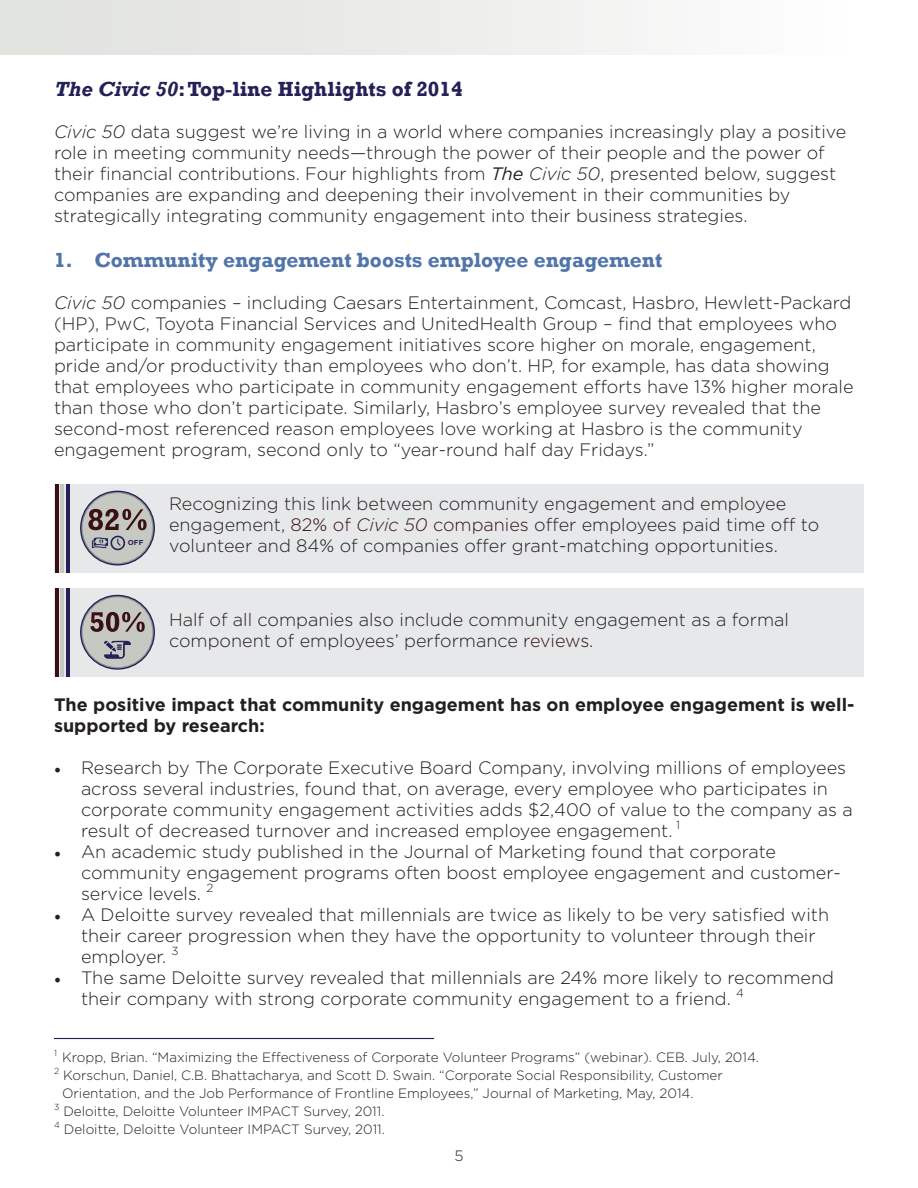
<style>
.page{position:relative;width:918px;height:1188px;background:#fff}
.page>*{position:absolute;margin:0;border:0;box-sizing:border-box;transform-origin:0 0}
.t1{font:700 21px "Rockwell";color:#5175ab}
.t2{font:700 21px "Rockwell";color:#242058}
.t3{font:300 18px/21px "Gotham";color:#231f20}
.t4{font:700 18px/21px "Gotham";color:#231f20}
.t5{font:300 15px "Gotham";color:#231f20}
.t6{font:300 13.5px "Gotham";color:#231f20}
.t7{font:700 7.2px "Gotham";color:#242058}
.s1{font-style:italic}
.s2{font-weight:400;font-style:italic}
.s3{color:#391115}
.s4{font-style:italic;color:#391115}
.s5{font-family:"Minion Pro";font-weight:400}
</style>
<div class="page">
<div style="left:55px;top:484px;width:809px;height:88px;background:#e0e3e4"></div>
<div style="left:55px;top:588px;width:809px;height:88px;background:#e0e3e4"></div>
<hr style="left:54px;top:1038px;width:380px;height:1px;background:#242058">
<hr style="left:55px;top:484px;width:4px;height:88px;background:#391115">
<hr style="left:60px;top:484px;width:4px;height:88px;background:#c6c9c2">
<hr style="left:66px;top:484px;width:4px;height:88px;background:#242058">
<hr style="left:55px;top:588px;width:4px;height:88px;background:#391115">
<hr style="left:60px;top:588px;width:4px;height:88px;background:#c6c9c2">
<hr style="left:66px;top:588px;width:4px;height:88px;background:#242058">
<svg style="left:81px;top:595px;width:73px;height:74px"></svg>
<div style="left:80px;top:595px;width:75px;height:75px;border:1px solid #242058;border-radius:50%"></div>
<div style="left:83px;top:597px;width:69px;height:70px;background:#c6c9c2;border-radius:50%"></div>
<svg style="left:104px;top:641px;width:27px;height:18px"></svg>
<svg style="left:90px;top:612px;width:55px;height:20px"></svg>
<svg style="left:81px;top:491px;width:73px;height:74px"></svg>
<div style="left:80px;top:491px;width:75px;height:75px;border:1px solid #242058;border-radius:50%"></div>
<div style="left:83px;top:493px;width:69px;height:70px;background:#c6c9c2;border-radius:50%"></div>
<svg style="left:92px;top:536px;width:33px;height:14px"></svg>
<svg style="left:88px;top:509px;width:59px;height:21px"></svg>
<div style="left:0;top:0;width:918px;height:55px;background:linear-gradient(to right,#dee0dc,#fff)"></div>
<p class="t2" style="left:54px;top:76px;width:410px"><span class="s1">The Civic 50</span>: Top-line Highlights of 2014</p>
<p class="t3" style="left:54px;top:120px;width:794px"><span class="s1">Civic 50</span> data suggest we’re living in a world where companies increasingly play a positive role in meeting community needs—through the power of their people and the power of their financial contributions. Four highlights from <span class="s2">The</span> <span class="s1">Civic 50</span>, presented below, suggest companies are expanding and deepening their involvement in their communities by strategically integrating community engagement into their business strategies.</p>
<p class="t1" style="left:54px;top:247px;width:610px">1. Community engagement boosts employee engagement</p>
<p class="t3" style="left:54px;top:291px;width:801px"><span class="s1">Civic 50</span> companies – including Caesars Entertainment, Comcast, Hasbro, Hewlett-Packard (HP), PwC, Toyota Financial Services and UnitedHealth Group – find that employees who participate in community engagement initiatives score higher on morale, engagement, pride and/or productivity than employees who don’t. HP, for example, has data showing that employees who participate in community engagement efforts have 13% higher morale than those who don’t participate. Similarly, Hasbro’s employee survey revealed that the second-most referenced reason employees love working at Hasbro is the community engagement program, second only to “year-round half day Fridays.”</p>
<p class="t7" style="left:128px;top:538px;width:17px">OFF</p>
<p class="t3" style="left:169px;top:493px;width:652px">Recognizing this link between community engagement and employee engagement, <span class="s3">82% of</span> <span class="s4">Civic 50</span> <span class="s3">companies</span> offer employees paid time off to volunteer and 84% of companies offer grant-matching opportunities.</p>
<p class="t3" style="left:169px;top:609px;width:621px">Half of all companies also include community engagement as a formal component of employees’ performance <span class="s3">reviews</span>.</p>
<p class="t4" style="left:54px;top:694px;width:802px">The positive impact that community engagement has on employee engagement is well&shy;supported by research:</p>
<p class="t3" style="left:81px;top:756px;width:773px;text-indent:-27px"><span class="s5">•</span> Research by The Corporate Executive Board Company, involving millions of employees across several industries, found that, on average, every employee who participates in corporate community engagement activities adds $2,400 of value to the company as a result of decreased turnover and increased employee engagement. <sup>1</sup></p>
<p class="t3" style="left:81px;top:840px;width:761px;text-indent:-27px"><span class="s5">•</span> An academic study published in the Journal of Marketing found that corporate community engagement programs often boost employee engagement and customer&shy;service levels. <sup>2</sup></p>
<p class="t3" style="left:81px;top:903px;width:750px;text-indent:-27px"><span class="s5">•</span> A Deloitte survey revealed that millennials are twice as likely to be very satisfied with their career progression when they have the opportunity to volunteer through their employer. <sup>3</sup></p>
<p class="t3" style="left:81px;top:966px;width:754px;text-indent:-27px"><span class="s5">•</span> The same Deloitte survey revealed that millennials are 24% more likely to recommend their company with strong corporate community engagement to a friend. <sup>4</sup></p>
<p class="t6" style="left:54px;top:1048px;width:707px"><sup>1</sup> Kropp, Brian. “Maximizing the Effectiveness of Corporate Volunteer Programs” (webinar). CEB. July, 2014.</p>
<p class="t6" style="left:54px;top:1066px;width:670px"><sup>2</sup> Korschun, Daniel, C.B. Bhattacharya, and Scott D. Swain. “Corporate Social Responsibility, Customer</p>
<p class="t6" style="left:62px;top:1084px;width:633px">Orientation, and the Job Performance of Frontline Employees,” Journal of Marketing, May, 2014.</p>
<p class="t6" style="left:54px;top:1102px;width:332px"><sup>3</sup> Deloitte, Deloitte Volunteer IMPACT Survey, 2011.</p>
<p class="t6" style="left:54px;top:1120px;width:332px"><sup>4</sup> Deloitte, Deloitte Volunteer IMPACT Survey, 2011.</p>
<p class="t5" style="left:454px;top:1146px;width:11px">5</p>
</div>
